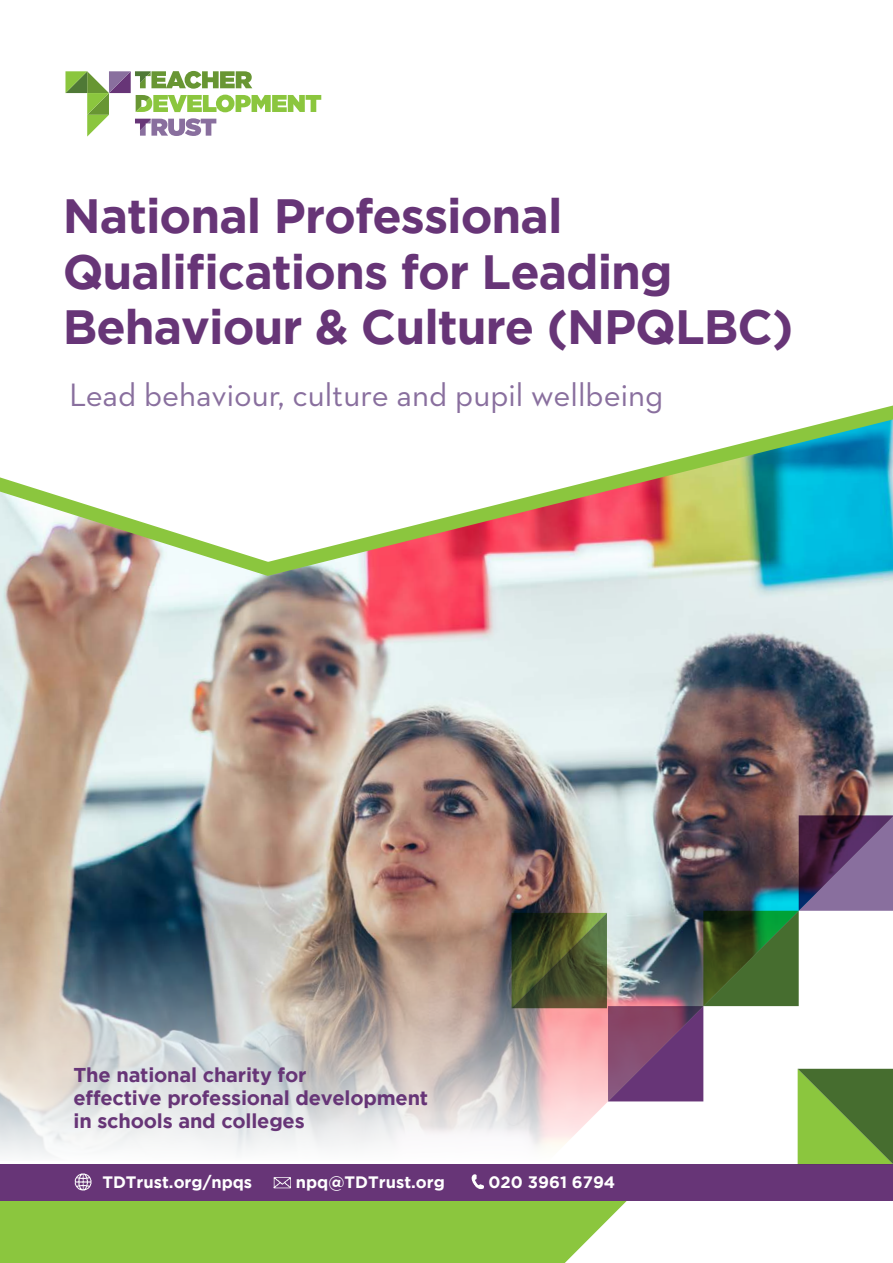
<style>
.page{position:relative;width:893px;height:1263px;background:#fff}
.page>*{position:absolute;margin:0;border:0;box-sizing:border-box;transform-origin:0 0}
.t1{font:700 48px/55.5px "Gotham";letter-spacing:-.02em;color:#673577}
.t2{font:33px "Neutraface 2 Text";color:#896f9e}
.t3{font:700 19.95px "Gotham";letter-spacing:-.01em;color:#673577}
.t4{font:700 16.5px "Gotham";color:#fff}
</style>
<div class="page">
<img style="left:0;top:583px;width:893px;height:573px">
<svg style="left:0;top:70px;width:893px;height:513px"></svg>
<svg style="left:65px;top:71px;width:256px;height:66px"></svg>
<div style="left:0;top:1200px;width:628px;height:63px;background:#8bc63e"></div>
<div style="left:0;top:1164px;width:893px;height:36px;background:#673577"></div>
<img style="left:74px;top:1173px;width:18px;height:18px">
<img style="left:273px;top:1177px;width:18px;height:12px">
<img style="left:471px;top:1174px;width:13px;height:15px">
<img style="left:512px;top:815px;width:381px;height:349px">
<p class="t1" style="left:63px;top:187px;width:611px">National Professional<br>Qualifications for Leading</p>
<p class="t1" style="left:63px;top:298px;width:732px">Behaviour &amp; Culture (NPQLBC)</p>
<p class="t2" style="left:69px;top:375px;width:596px">Lead behaviour, culture and pupil wellbeing</p>
<p class="t3" style="left:74px;top:1063px;width:234px">The national charity for</p>
<p class="t3" style="left:74px;top:1086px;width:356px">effective professional development</p>
<p class="t3" style="left:74px;top:1109px;width:233px">in schools and colleges</p>
<p class="t4" style="left:102px;top:1173px;width:151px">TDTrust.org/npqs</p>
<p class="t4" style="left:296px;top:1173px;width:151px">npq@TDTrust.org</p>
<p class="t4" style="left:489px;top:1173px;width:128px">020 3961 6794</p>
</div>
